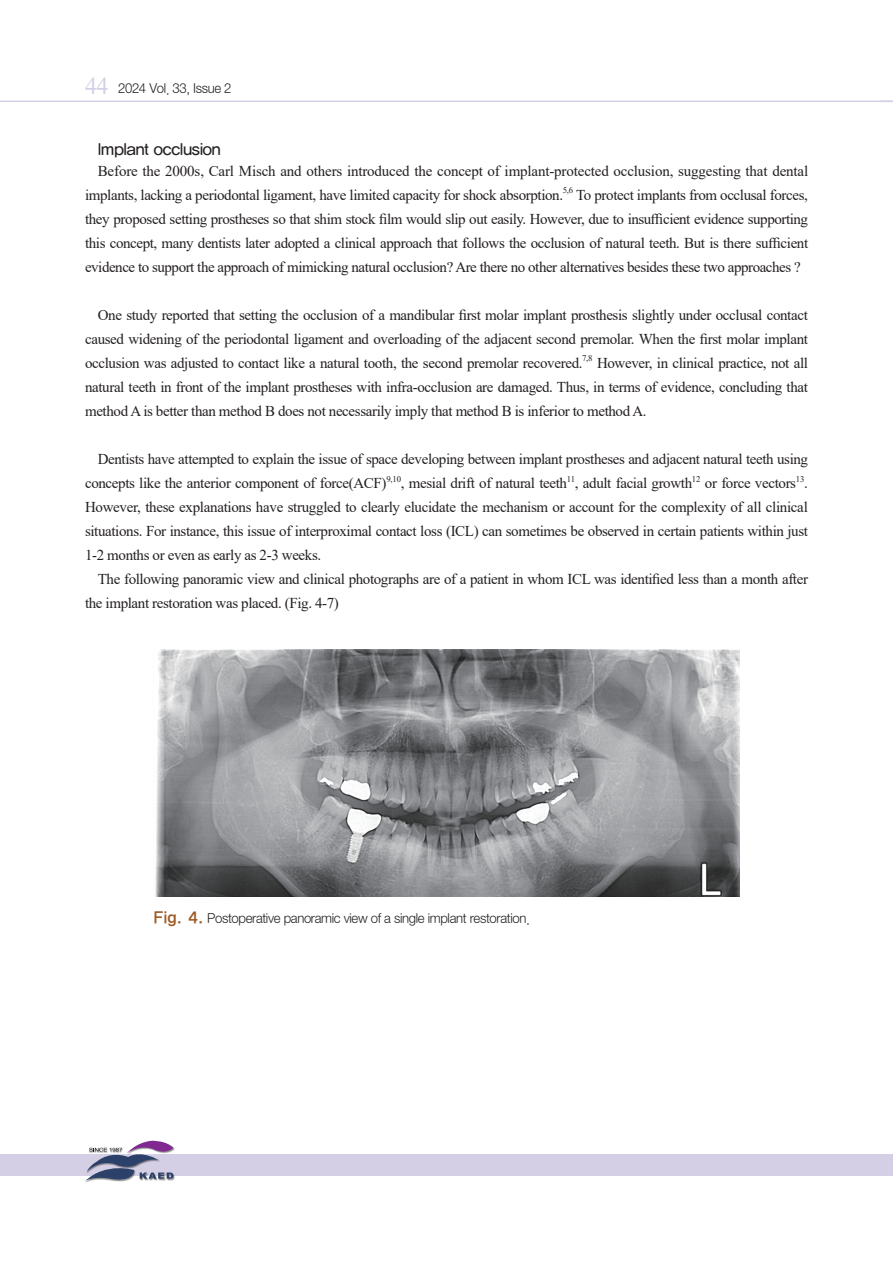
<style>
.page{position:relative;width:893px;height:1263px;background:#fff}
.page>*{position:absolute;margin:0;border:0;box-sizing:border-box;transform-origin:0 0}
.t1{font:16.5px "YDIYGO330";letter-spacing:-.025em;color:#231f20}
.t2{font:15px/24px "Times New Roman";letter-spacing:-.025em;color:#231f20;text-align:justify}
.t3{font:13.5px "Sand Jg";letter-spacing:-.025em;color:#231f20}
.t4{font:8.7px "Times New Roman";letter-spacing:-.025em;color:#231f20}
.s1{font-family:"Times New Roman";font-size:24px;color:#d4cfe4}
.s2{font-family:"Tae Utum";font-size:16.5px;color:#9d5a24}
</style>
<div class="page">
<div style="left:0;top:1154px;width:893px;height:22px;background:#d4cfe4"></div>
<div style="left:85px;top:1141px;width:90px;height:42px;background:#231f20;opacity:.5"></div>
<svg style="left:85px;top:1141px;width:88px;height:40px"></svg>
<hr style="left:0;top:101px;width:893px;height:1px;background:#d4cfe4">
<img style="left:155px;top:649px;width:584px;height:247px">
<p class="t3" style="left:85px;top:82px;width:148px"><span class="s1">44</span> 2024 Vol. 33, Issue 2</p>
<p class="t1" style="left:98px;top:139px;width:125px">Implant occlusion</p>
<p class="t2" style="left:85px;top:159px;width:725px;text-indent:13px">Before the 2000s, Carl Misch and others introduced the concept of implant-protected occlusion, suggesting that dental implants, lacking a periodontal ligament, have limited capacity for shock absorption.</p>
<p class="t4" style="left:563px;top:184px;width:12px">5,6</p>
<p class="t2" style="left:85px;top:183px;width:725px;text-indent:491px">To protect implants from occlusal forces, they proposed setting prostheses so that shim stock film would slip out easily. However, due to insufficient evidence supporting this concept, many dentists later adopted a clinical approach that follows the occlusion of natural teeth. But is there sufficient evidence to support the approach of mimicking natural occlusion? Are there no other alternatives besides these two approaches ?</p>
<p class="t2" style="left:85px;top:303px;width:724px;text-indent:13px">One study reported that setting the occlusion of a mandibular first molar implant prosthesis slightly under occlusal contact caused widening of the periodontal ligament and overloading of the adjacent second premolar. When the first molar implant occlusion was adjusted to contact like a natural tooth, the second premolar recovered.</p>
<p class="t4" style="left:582px;top:352px;width:12px">7,8</p>
<p class="t2" style="left:85px;top:351px;width:724px;text-indent:512px">However, in clinical practice, not all natural teeth in front of the implant prostheses with infra-occlusion are damaged. Thus, in terms of evidence, concluding that method A is better than method B does not necessarily imply that method B is inferior to method A.</p>
<p class="t2" style="left:85px;top:447px;width:724px;text-indent:13px">Dentists have attempted to explain the issue of space developing between implant prostheses and adjacent natural teeth using concepts like the anterior component of force(ACF)</p>
<p class="t4" style="left:386px;top:472px;width:16px">9,10</p>
<p class="t2" style="left:401px;top:471px;width:168px">, mesial drift of natural teeth</p>
<p class="t4" style="left:567px;top:472px;width:10px">11</p>
<p class="t2" style="left:575px;top:471px;width:119px">, adult facial growth</p>
<p class="t4" style="left:692px;top:472px;width:10px">12</p>
<p class="t2" style="left:705px;top:471px;width:93px">or force vectors</p>
<p class="t4" style="left:796px;top:472px;width:10px">13</p>
<p class="t2" style="left:85px;top:471px;width:724px;text-indent:719px">.<br>However, these explanations have struggled to clearly elucidate the mechanism or account for the complexity of all clinical situations. For instance, this issue of interproximal contact loss (ICL) can sometimes be observed in certain patients within just 1-2 months or even as early as 2-3 weeks.</p>
<p class="t2" style="left:85px;top:567px;width:724px;text-indent:13px">The following panoramic view and clinical photographs are of a patient in whom ICL was identified less than a month after the implant restoration was placed. (Fig. 4-7)</p>
<p class="t3" style="left:154px;top:911px;width:377px"><span class="s2">Fig. 4.</span> Postoperative panoramic view of a single implant restoration.</p>
</div>
